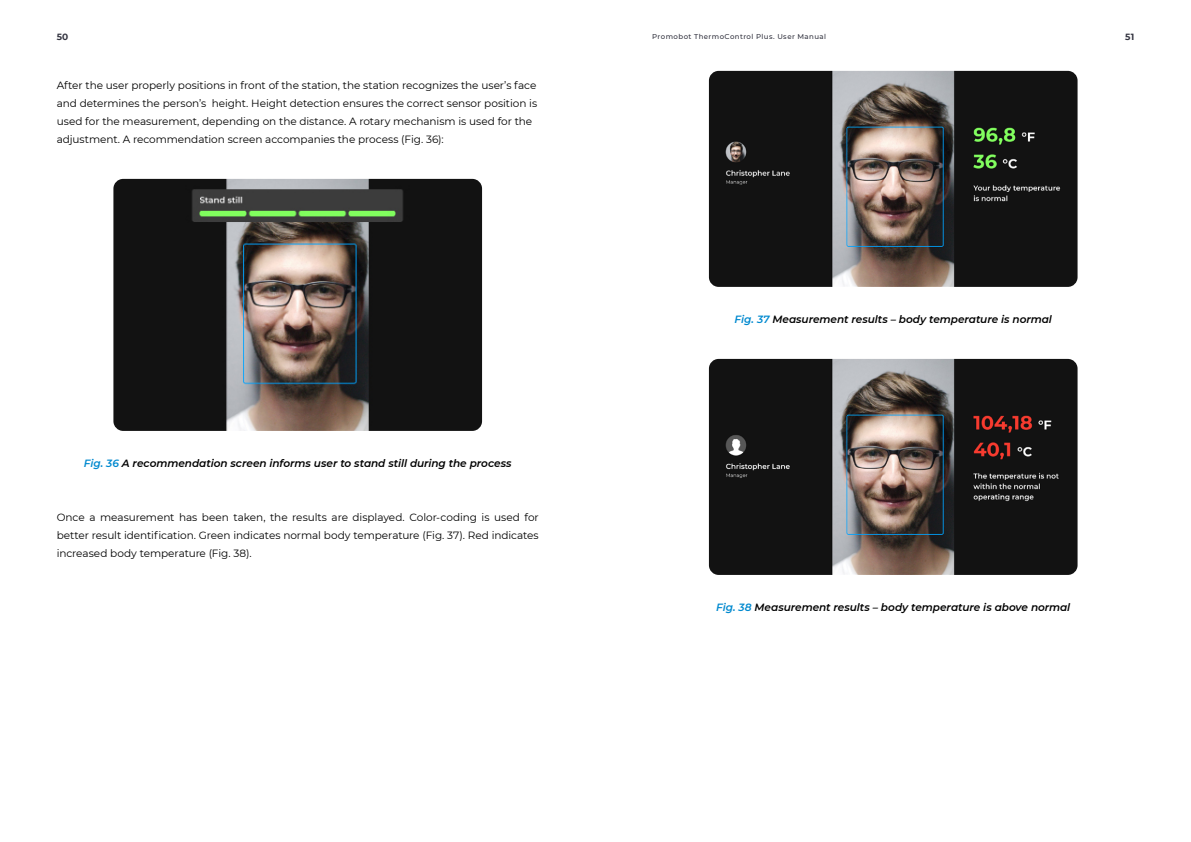
<style>
.page{position:relative;width:1191px;height:842px;background:#fff}
.page>*{position:absolute;margin:0;border:0;box-sizing:border-box;transform-origin:0 0}
.t1{font:10.5px/18px "Montserrat";letter-spacing:-.005em;color:#000}
.t2{font:italic 600 10.5px "Montserrat";letter-spacing:-.005em;color:#000}
.t3{font:700 9px "Montserrat";color:#333440}
.t4{font:500 7px "Montserrat";letter-spacing:.06em;color:#333440}
.s1{color:#0089cf}
</style>
<div class="page">
<img style="left:113px;top:179px;width:369px;height:252px">
<img style="left:709px;top:71px;width:368px;height:216px">
<img style="left:709px;top:359px;width:368px;height:216px">
<p class="t3" style="left:57px;top:30px;width:13px">50</p>
<p class="t4" style="left:652px;top:31px;width:175px">Promobot ThermoСontrol Plus. User Manual</p>
<p class="t3" style="left:1125px;top:30px;width:11px">51</p>
<p class="t1" style="left:57px;top:76px;width:482px">After the user properly positions in front of the station, the station recognizes the user’s face and determines the person’s height. Height detection ensures the correct sensor position is used for the measurement, depending on the distance. A rotary mechanism is used for the adjustment. A recommendation screen accompanies the process (Fig. 36):</p>
<p class="t2" style="left:84px;top:456px;width:429px"><span class="s1">Fig. 36</span> A recommendation screen informs user to stand still during the process</p>
<p class="t1" style="left:57px;top:508px;width:483px;text-align:justify">Once a measurement has been taken, the results are displayed. Color-coding is used for better result identification. Green indicates normal body temperature (Fig. 37). Red indicates increased body temperature (Fig. 38).</p>
<p class="t2" style="left:734px;top:312px;width:319px"><span class="s1">Fig. 37</span> Measurement results – body temperature is normal</p>
<p class="t2" style="left:716px;top:600px;width:356px"><span class="s1">Fig. 38</span> Measurement results – body temperature is above normal</p>
</div>
